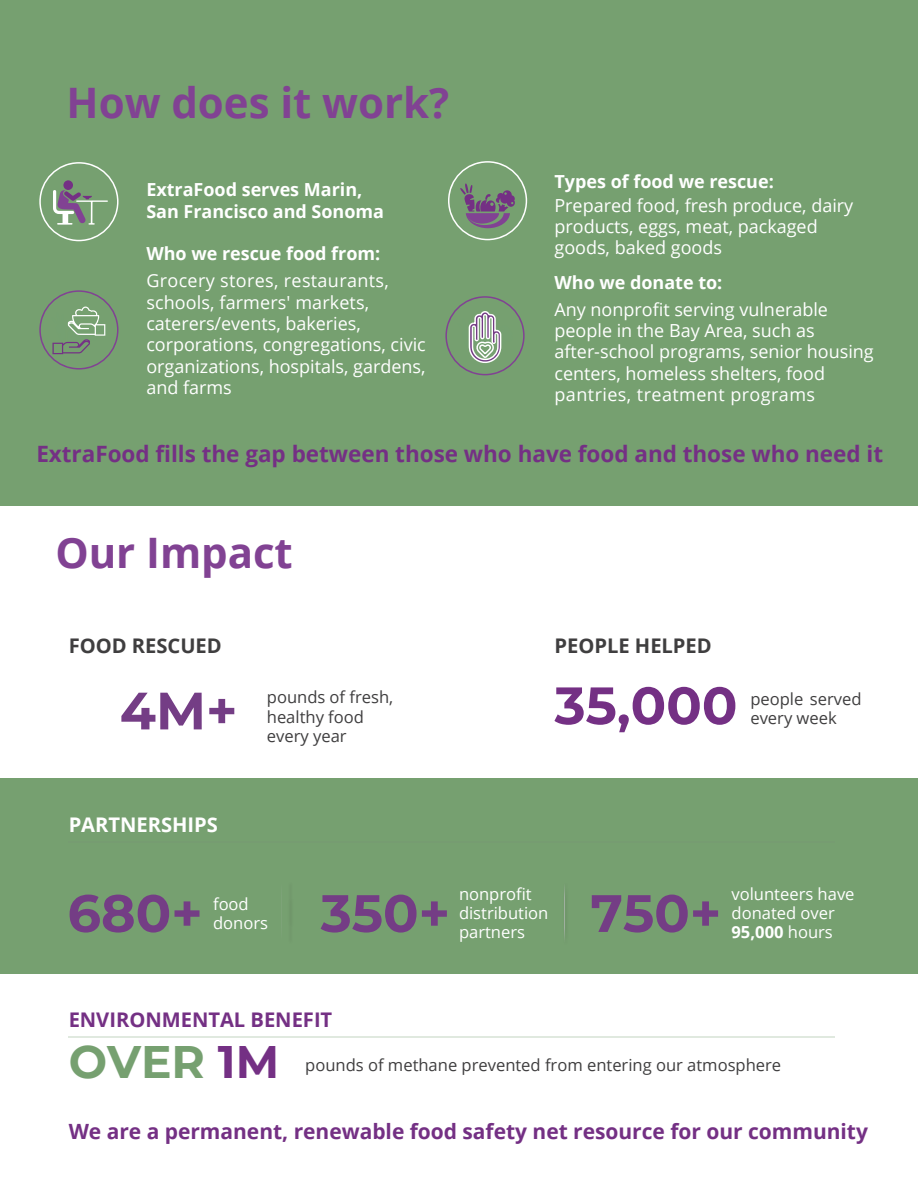
<style>
.page{position:relative;width:918px;height:1188px;background:#76a070}
.page>*{position:absolute;margin:0;border:0;box-sizing:border-box;transform-origin:0 0}
.t1{font:700 52.5px "Montserrat";color:#743d85}
.t2{font:700 52.5px "Montserrat";color:#743084}
.t3{font:700 45.45px "Montserrat";color:#76a070}
.t4{font:700 42px "Open Sans";color:#814293}
.t5{font:700 22.5px "Open Sans";color:#743084}
.t6{font:700 21px "Open Sans";color:#743084}
.t7{font:700 20.1px "Open Sans";color:#3f3e3f}
.t8{font:700 20.1px "Open Sans";color:#743084}
.t9{font:700 20.1px "Open Sans";color:#fff}
.t10{font:18px "Open Sans";color:#fff}
.t11{font:700 18px/21.3px "Open Sans";color:#fff}
.t12{font:18px "Open Sans";letter-spacing:.02em;color:#fff}
.t13{font:18px "Open Sans";letter-spacing:.025em;color:#fff}
.t14{font:16.65px/19.2px "Open Sans";color:#3f3e3f}
.t15{font:16.65px/19.2px "Open Sans";color:#fff}
.s1{font-weight:700}
.s2{color:#743084}
</style>
<div class="page">
<div style="left:0;top:975px;width:918px;height:213px;background:#fff"></div>
<hr style="left:69px;top:1037px;width:766px;height:1px;background:#769c71">
<hr style="left:69px;top:841px;width:766px;height:1px;background:#769c71">
<svg style="left:564px;top:887px;width:1px;height:52px"></svg>
<svg style="left:39px;top:162px;width:80px;height:79px"></svg>
<svg style="left:448px;top:161px;width:79px;height:79px"></svg>
<svg style="left:445px;top:296px;width:80px;height:79px"></svg>
<svg style="left:39px;top:290px;width:80px;height:80px"></svg>
<div style="left:0;top:506px;width:918px;height:272px;background:#fff"></div>
<p class="t4" style="left:67px;top:73px;width:384px">How does it work?</p>
<p class="t11" style="left:146px;top:179px;width:239px">ExtraFood serves Marin,<br>San Francisco and Sonoma</p>
<p class="t11" style="left:146px;top:243px;width:235px">Who we rescue food from:</p>
<p class="t12" style="left:146px;top:268px;width:244px">Grocery stores, restaurants,</p>
<p class="t10" style="left:146px;top:289px;width:224px">schools, farmers' markets,</p>
<p class="t10" style="left:146px;top:311px;width:216px">caterers/events, bakeries,</p>
<p class="t10" style="left:146px;top:332px;width:281px">corporations, congregations, civic</p>
<p class="t10" style="left:146px;top:354px;width:281px">organizations, hospitals, gardens,</p>
<p class="t10" style="left:146px;top:375px;width:87px">and farms</p>
<p class="t11" style="left:555px;top:171px;width:221px">Types of food we rescue:</p>
<p class="t10" style="left:555px;top:193px;width:300px">Prepared food, fresh produce, dairy</p>
<p class="t10" style="left:555px;top:214px;width:265px">products, eggs, meat, packaged</p>
<p class="t10" style="left:555px;top:234px;width:169px">goods, baked goods</p>
<p class="t11" style="left:555px;top:271px;width:169px">Who we donate to:</p>
<p class="t10" style="left:555px;top:296px;width:275px">Any nonprofit serving vulnerable</p>
<p class="t10" style="left:555px;top:318px;width:262px">people in the Bay Area, such as</p>
<h4 class="t10" style="left:555px;top:339px;width:321px">after-school programs, senior housing</h4>
<h3 class="t10" style="left:555px;top:360px;width:272px">centers, homeless shelters, food</h3>
<h5 class="t13" style="left:555px;top:382px;width:262px">pantries, treatment programs</h5>
<p class="t5" style="left:36px;top:438px;width:848px">ExtraFood fills the gap between those who have food and those who need it</p>
<h6 class="t4" style="left:55px;top:524px;width:239px">Our Impact</h6>
<h1 class="t7" style="left:69px;top:632px;width:155px">FOOD RESCUED</h1>
<p class="t1" style="left:120px;top:679px;width:119px">4M+</p>
<p class="t14" style="left:267px;top:687px;width:128px">pounds of fresh, healthy food every year</p>
<h5 class="t7" style="left:555px;top:632px;width:159px">PEOPLE HELPED</h5>
<h5 class="t2" style="left:555px;top:673px;width:184px">35,000</h5>
<p class="t14" style="left:750px;top:689px;width:113px">people served every week</p>
<p class="t9" style="left:69px;top:811px;width:151px">PARTNERSHIPS</p>
<h5 class="t1" style="left:68px;top:881px;width:137px">680+</h5>
<p class="t1" style="left:321px;top:881px;width:131px">350+</p>
<p class="t15" style="left:213px;top:894px;width:56px">food donors</p>
<h2 class="t15" style="left:459px;top:884px;width:91px">nonprofit distribution partners</h2>
<h2 class="t1" style="left:590px;top:881px;width:132px">750+</h2>
<p class="t15" style="left:732px;top:884px;width:125px">volunteers have donated over<br><span class="s1">95,000</span> hours</p>
<h3 class="t8" style="left:69px;top:1005px;width:265px">ENVIRONMENTAL BENEFIT</h3>
<h3 class="t3" style="left:69px;top:1034px;width:212px">OVER <span class="s2">1M</span></h3>
<h2 class="t14" style="left:305px;top:1055px;width:477px">pounds of methane prevented from entering our atmosphere</h2>
<p class="t6" style="left:69px;top:1117px;width:801px">We are a permanent, renewable food safety net resource for our community</p>
</div>
